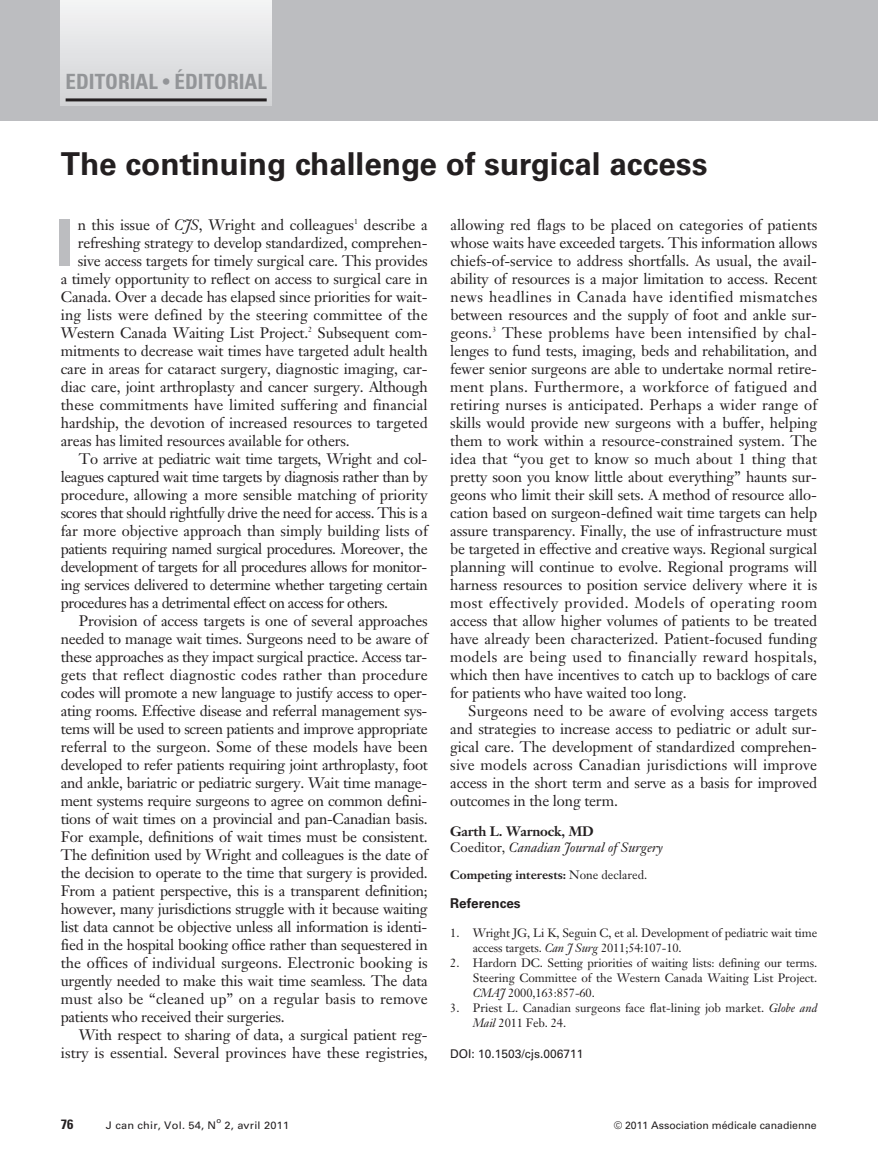
<style>
.page{position:relative;width:878px;height:1175px;background:#fff}
.page>*{position:absolute;margin:0;border:0;box-sizing:border-box;transform-origin:0 0}
.t1{font:700 64.65px "Univers";color:#bcbdc0}
.t2{font:700 31.5px "Univers";color:#231f20}
.t3{font:700 condensed 21px "Univers";color:#939598}
.t4{font:15px/18px "Janson Text";letter-spacing:-.015em;color:#231f20;text-align:justify}
.t5{font:15px "Janson Text";letter-spacing:.01em;color:#231f20}
.t6{font:15px "Janson Text";letter-spacing:.005em;color:#231f20}
.t7{font:italic 13.5px/16.5px "Janson Text";color:#231f20}
.t8{font:700 13.5px "Univers";color:#231f20}
.t9{font:700 condensed 13.5px "Univers";color:#231f20;scale:1.05 1}
.t10{font:12px/15px "Janson Text";letter-spacing:-.01em;color:#231f20}
.t11{font:700 12px "Janson Text";color:#231f20}
.t12{font:12px "Univers";color:#231f20}
.t13{font:10.5px "Univers";color:#231f20}
.t14{font:10.5px "Univers";color:#231f20;scale:1.05 1}
.t15{font:7.5px "Univers";color:#231f20;scale:1.05 1}
.s1{font-size:18px}
.s2{font-style:italic}
.s3{font-weight:700;font-style:normal}
.s4{font-style:normal}
.s5{font-weight:400}
</style>
<div class="page">
<hr style="left:877px;top:0;width:1px;height:120px;background:#bcbdc0">
<div style="left:0;top:0;width:877px;height:120px;background:#bcbdc0"></div>
<div style="left:61px;top:0;width:210px;height:106px;background:linear-gradient(to bottom,#f4f5f6,#d0d1d3)"></div>
<hr style="left:66px;top:98px;width:201px;height:3px;background:#231f20">
<h3 class="t3" style="left:66px;top:74px;width:202px">EDITORIAL <span class="s1">•</span> ÉDITORIAL</h3>
<h2 class="t2" style="left:61px;top:152px;width:648px">The continuing challenge of surgical access</h2>
<h1 class="t1" style="left:56px;top:219px;width:19px">I</h1>
<p class="t4" style="left:78px;top:217px;width:351px">n this issue of <span class="s2">CJS</span>, Wright and colleagues<sup>1</sup> describe a</p>
<p class="t4" style="left:450px;top:217px;width:368px">allowing red flags to be placed on categories of patients whose waits have exceeded targets. This information allows chiefs-of-service to address shortfalls. As usual, the avail&shy;ability of resources is a major limitation to access. Recent news headlines in Canada have identified mismatches between resources and the supply of foot and ankle sur&shy;geons.<sup>3</sup> These problems have been intensified by chal&shy;lenges to fund tests, imaging, beds and rehabilitation, and fewer senior surgeons are able to undertake normal retire&shy;ment plans. Furthermore, a workforce of fatigued and retiring nurses is anticipated. Perhaps a wider range of skills would provide new surgeons with a buffer, helping them to work within a resource-constrained system. The idea that “you get to know so much about 1 thing that pretty soon you know little about everything” haunts sur&shy;geons who limit their skill sets. A method of resource allo&shy;cation based on surgeon-defined wait time targets can help assure transparency. Finally, the use of infrastructure must be targeted in effective and creative ways. Regional surgical planning will continue to evolve. Regional programs will harness resources to position service delivery where it is most effectively provided. Models of operating room access that allow higher volumes of patients to be treated have already been characterized. Patient-focused funding models are being used to financially reward hospitals, which then have incentives to catch up to backlogs of care for patients who have waited too long.</p>
<p class="t4" style="left:450px;top:703px;width:368px;text-indent:18px">Surgeons need to be aware of evolving access targets and strategies to increase access to pediatric or adult sur&shy;gical care. The development of standardized comprehen&shy;sive models across Canadian jurisdictions will improve access in the short term and serve as a basis for improved outcomes in the long term.</p>
<p class="t7" style="left:450px;top:824px;width:214px"><span class="s3">Garth L. Warnock, MD<br></span><span class="s4">Coeditor,</span> Canadian Journal of Surgery</p>
<p class="t11" style="left:450px;top:870px;width:198px">Competing interests: <span class="s5">None declared.</span></p>
<p class="t8" style="left:450px;top:898px;width:72px">References</p>
<p class="t10" style="left:473px;top:926px;width:346px;text-indent:-23px">1. Wright JG, Li K, Seguin C, et al. Development of pediatric wait time access targets. <span class="s2">Can J Surg</span> 2011;54:107-10.</p>
<p class="t10" style="left:473px;top:956px;width:346px;text-align:justify;text-indent:-22px">2. Hardorn DC. Setting priorities of waiting lists: defining our terms.<br>Steering Committee of the Western Canada Waiting List Project.<br><span class="s2">CMAJ</span> 2000,163:857-60.</p>
<p class="t10" style="left:473px;top:1001px;width:346px;text-indent:-22px">3. Priest L. Canadian surgeons face flat-lining job market. <span class="s2">Globe and<br>Mail</span> 2011 Feb. 24.</p>
<p class="t12" style="left:450px;top:1048px;width:135px">DOI: 10.1503/cjs.006711</p>
<p class="t4" style="left:78px;top:235px;width:351px">refreshing strategy to develop standardized, comprehen-</p>
<p class="t4" style="left:78px;top:253px;width:351px">sive access targets for timely surgical care. This provides</p>
<p class="t4" style="left:61px;top:271px;width:368px">a timely opportunity to reflect on access to surgical care in</p>
<p class="t4" style="left:61px;top:289px;width:368px">Canada. Over a decade has elapsed since priorities for wait-</p>
<p class="t5" style="left:61px;top:309px;width:368px">ing lists were defined by the steering committee of the</p>
<p class="t4" style="left:61px;top:325px;width:368px">Western Canada Waiting List Project.<sup>2</sup> Subsequent com-</p>
<p class="t4" style="left:61px;top:343px;width:368px">mitments to decrease wait times have targeted adult health</p>
<p class="t4" style="left:61px;top:361px;width:368px">care in areas for cataract surgery, diagnostic imaging, car-</p>
<p class="t4" style="left:61px;top:379px;width:368px">diac care, joint arthroplasty and cancer surgery. Although</p>
<p class="t5" style="left:61px;top:399px;width:368px">these commitments have limited suffering and financial</p>
<p class="t4" style="left:61px;top:415px;width:368px">hardship, the devotion of increased resources to targeted</p>
<p class="t4" style="left:61px;top:433px;width:290px">areas has limited resources available for others.</p>
<p class="t4" style="left:79px;top:451px;width:350px">To arrive at pediatric wait time targets, Wright and col-</p>
<p class="t4" style="left:61px;top:469px;width:368px">leagues captured wait time targets by diagnosis rather than by</p>
<p class="t4" style="left:61px;top:487px;width:368px">procedure, allowing a more sensible matching of priority</p>
<p class="t4" style="left:61px;top:505px;width:368px">scores that should rightfully drive the need for access. This is a</p>
<p class="t4" style="left:61px;top:523px;width:368px">far more objective approach than simply building lists of</p>
<p class="t4" style="left:61px;top:541px;width:368px">patients requiring named surgical procedures. Moreover, the</p>
<p class="t4" style="left:61px;top:559px;width:368px">development of targets for all procedures allows for monitor-</p>
<p class="t4" style="left:61px;top:577px;width:368px">ing services delivered to determine whether targeting certain</p>
<p class="t4" style="left:61px;top:595px;width:329px">procedures has a detrimental effect on access for others.</p>
<p class="t4" style="left:79px;top:613px;width:350px">Provision of access targets is one of several approaches</p>
<p class="t4" style="left:61px;top:631px;width:368px">needed to manage wait times. Surgeons need to be aware of</p>
<p class="t4" style="left:61px;top:649px;width:368px">these approaches as they impact surgical practice. Access tar-</p>
<p class="t5" style="left:61px;top:669px;width:368px">gets that reflect diagnostic codes rather than procedure</p>
<p class="t4" style="left:61px;top:685px;width:368px">codes will promote a new language to justify access to oper-</p>
<p class="t4" style="left:61px;top:703px;width:368px">ating rooms. Effective disease and referral management sys-</p>
<p class="t4" style="left:61px;top:721px;width:368px">tems will be used to screen patients and improve appropriate</p>
<p class="t4" style="left:61px;top:739px;width:368px">referral to the surgeon. Some of these models have been</p>
<p class="t4" style="left:61px;top:757px;width:368px">developed to refer patients requiring joint arthroplasty, foot</p>
<p class="t4" style="left:61px;top:775px;width:368px">and ankle, bariatric or pediatric surgery. Wait time manage-</p>
<p class="t4" style="left:61px;top:793px;width:368px">ment systems require surgeons to agree on common defini-</p>
<p class="t4" style="left:61px;top:811px;width:368px">tions of wait times on a provincial and pan-Canadian basis.</p>
<p class="t4" style="left:61px;top:829px;width:368px">For example, definitions of wait times must be consistent.</p>
<p class="t4" style="left:61px;top:847px;width:368px">The definition used by Wright and colleagues is the date of</p>
<p class="t4" style="left:61px;top:865px;width:368px">the decision to operate to the time that surgery is provided.</p>
<p class="t4" style="left:61px;top:883px;width:368px">From a patient perspective, this is a transparent definition;</p>
<p class="t4" style="left:61px;top:901px;width:368px">however, many jurisdictions struggle with it because waiting</p>
<p class="t4" style="left:61px;top:919px;width:368px">list data cannot be objective unless all information is identi-</p>
<p class="t4" style="left:61px;top:937px;width:368px">fied in the hospital booking office rather than sequestered in</p>
<p class="t6" style="left:61px;top:957px;width:368px">the offices of individual surgeons. Electronic booking is</p>
<p class="t4" style="left:61px;top:973px;width:368px">urgently needed to make this wait time seamless. The data</p>
<p class="t5" style="left:61px;top:993px;width:368px">must also be “cleaned up” on a regular basis to remove</p>
<p class="t4" style="left:61px;top:1009px;width:225px">patients who received their surgeries.</p>
<p class="t4" style="left:79px;top:1027px;width:350px">With respect to sharing of data, a surgical patient reg-</p>
<p class="t6" style="left:61px;top:1047px;width:368px">istry is essential. Several provinces have these registries,</p>
<p class="t15" style="left:216px;top:1118px;width:6px">o</p>
<p class="t9" style="left:61px;top:1119px;width:14px">76</p>
<p class="t14" style="left:106px;top:1121px;width:107px">J can chir, Vol. 54, N</p>
<p class="t14" style="left:224px;top:1121px;width:63px">2, avril 2011</p>
<p class="t13" style="left:613px;top:1121px;width:204px">© 2011 Association médicale canadienne</p>
</div>
